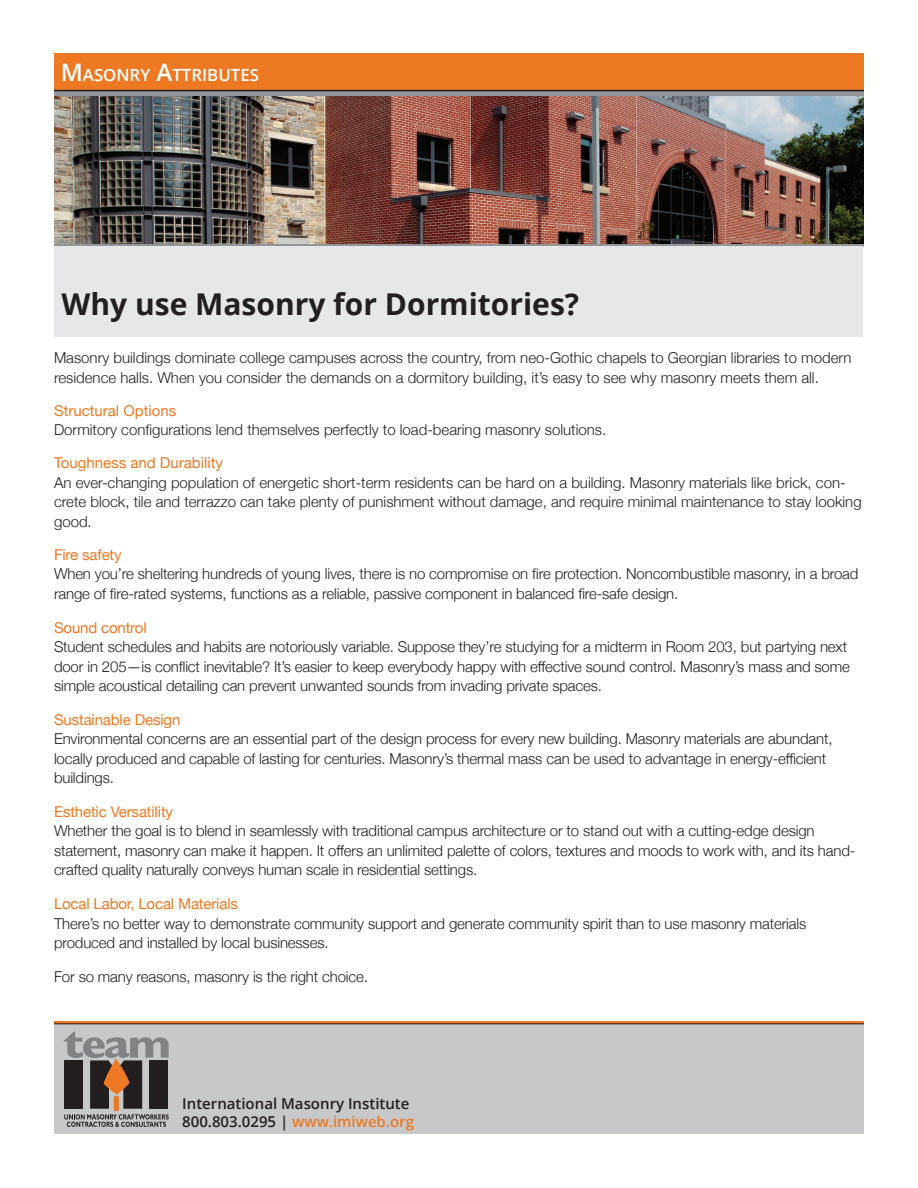
<style>
.page{position:relative;width:918px;height:1188px;background:#fff}
.page>*{position:absolute;margin:0;border:0;box-sizing:border-box;transform-origin:0 0}
.t1{font:700 30px "Open Sans";color:#231f20}
.t2{font:600 16.8px "Open Sans";color:#fff}
.t3{font:300 15px/19.5px "Helvetica Neue";letter-spacing:-.01em;color:#231f20}
.t4{font:15px "Helvetica Neue";letter-spacing:-.01em;color:#ed7923}
.t5{font:600 15px/18px "Open Sans";color:#231f20}
.s1{font-size:24px}
.s2{color:#ed7923}
</style>
<div class="page">
<div style="left:54px;top:54px;width:810px;height:36px;background:#ed7923"></div>
<div style="left:54px;top:91px;width:810px;height:5px;background:#939598"></div>
<hr style="left:54px;top:90px;width:810px;height:1px;background:#231f20">
<div style="left:54px;top:241px;width:810px;height:5px;background:#939598"></div>
<img style="left:54px;top:96px;width:810px;height:148px">
<div style="left:55px;top:247px;width:808px;height:90px;background:#e6e7e9"></div>
<div style="left:54px;top:1024px;width:810px;height:110px;background:#c7c8ca"></div>
<hr style="left:54px;top:1021px;width:810px;height:2px;background:#ed7923">
<svg style="left:64px;top:1032px;width:105px;height:95px"></svg>
<hr style="left:54px;top:1023px;width:810px;height:1px;background:#231f20">
<p class="t2" style="left:61px;top:63px;width:200px"><span class="s1">M</span>ASONRY <span class="s1">A</span>TTRIBUTES</p>
<h1 class="t1" style="left:62px;top:283px;width:519px">Why use Masonry for Dormitories?</h1>
<p class="t3" style="left:54px;top:347px;width:799px">Masonry buildings dominate college campuses across the country, from neo-Gothic chapels to Georgian libraries to modern residence halls. When you consider the demands on a dormitory building, it’s easy to see why masonry meets them all.</p>
<p class="t4" style="left:54px;top:400px;width:124px">Structural Options</p>
<p class="t3" style="left:54px;top:419px;width:554px">Dormitory configurations lend themselves perfectly to load-bearing masonry solutions.</p>
<p class="t4" style="left:54px;top:452px;width:170px">Toughness and Durability</p>
<p class="t3" style="left:54px;top:472px;width:809px">An ever-changing population of energetic short-term residents can be hard on a building. Masonry materials like brick, con&shy;crete block, tile and terrazzo can take plenty of punishment without damage, and require minimal maintenance to stay looking good.</p>
<p class="t4" style="left:54px;top:544px;width:69px">Fire safety</p>
<p class="t3" style="left:54px;top:563px;width:806px">When you’re sheltering hundreds of young lives, there is no compromise on fire protection. Noncombustible masonry, in a broad range of fire-rated systems, functions as a reliable, passive component in balanced fire-safe design.</p>
<p class="t4" style="left:54px;top:616px;width:94px">Sound control</p>
<p class="t3" style="left:54px;top:636px;width:797px">Student schedules and habits are notoriously variable. Suppose they’re studying for a midterm in Room 203, but partying next door in 205—is conflict inevitable? It’s easier to keep everybody happy with effective sound control. Masonry’s mass and some simple acoustical detailing can prevent unwanted sounds from invading private spaces.</p>
<p class="t4" style="left:54px;top:709px;width:128px">Sustainable Design</p>
<p class="t3" style="left:54px;top:728px;width:780px">Environmental concerns are an essential part of the design process for every new building. Masonry materials are abundant, locally produced and capable of lasting for centuries. Masonry’s thermal mass can be used to advantage in energy-efficient buildings.</p>
<p class="t4" style="left:54px;top:801px;width:121px">Esthetic Versatility</p>
<p class="t3" style="left:54px;top:820px;width:803px">Whether the goal is to blend in seamlessly with traditional campus architecture or to stand out with a cutting-edge design statement, masonry can make it happen. It offers an unlimited palette of colors, textures and moods to work with, and its hand&shy;crafted quality naturally conveys human scale in residential settings.</p>
<p class="t4" style="left:54px;top:893px;width:186px">Local Labor, Local Materials</p>
<p class="t3" style="left:54px;top:912px;width:754px">There’s no better way to demonstrate community support and generate community spirit than to use masonry materials produced and installed by local businesses.</p>
<p class="t3" style="left:54px;top:966px;width:315px">For so many reasons, masonry is the right choice.</p>
<p class="t5" style="left:182px;top:1094px;width:233px">International Masonry Institute<br>800.803.0295 | <span class="s2">www.imiweb.org</span></p>
</div>
